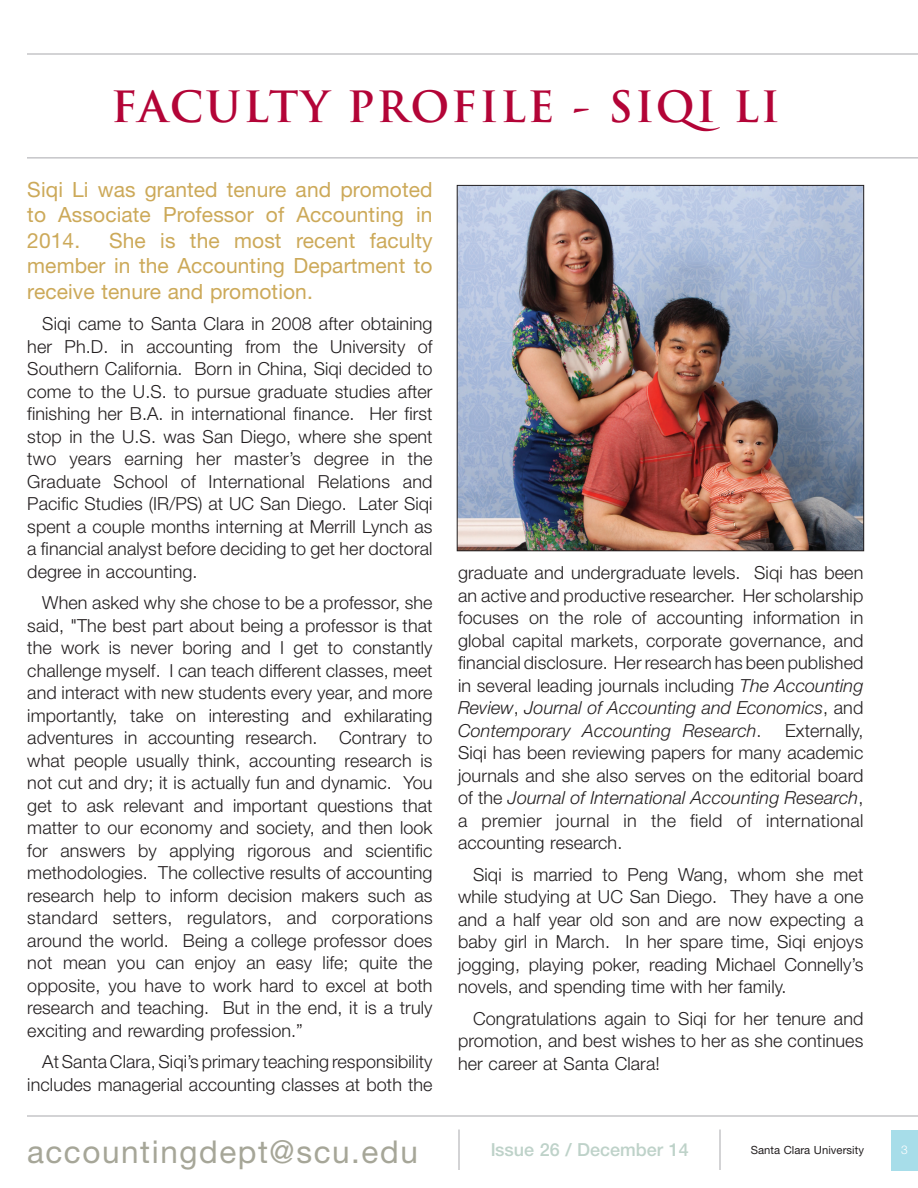
<style>
.page{position:relative;width:918px;height:1188px;background:#fff}
.page>*{position:absolute;margin:0;border:0;box-sizing:border-box;transform-origin:0 0}
.t1{font:700 42px "Trajan Pro";letter-spacing:.05em;color:#b30437}
.t2{font:31.5px "Helvetica Neue LT Std";letter-spacing:.05em;color:#a6a698}
.t3{font:21px/25.5px "Helvetica Neue LT Std";letter-spacing:.005em;color:#cca959;text-align:justify}
.t4{font:300 18px/22.5px "Helvetica Neue LT Std";letter-spacing:.005em;color:#231f20;text-align:justify}
.t5{font:500 18px "Helvetica Neue LT Std";color:#bed2c9}
.t6{font:300 12px "Helvetica Neue LT Std";color:#fff}
.t7{font:11.25px "Helvetica Neue LT Std";letter-spacing:.005em;color:#231f20}
.s1{font-style:italic}
</style>
<div class="page">
<hr style="left:27px;top:158px;width:891px;height:1px;background:#a8a9ad">
<img style="left:459px;top:187px;width:403px;height:362px">
<div style="left:457px;top:185px;width:407px;height:366px;border:1px solid #231f20"></div>
<hr style="left:27px;top:54px;width:891px;height:1px;background:#a8a9ad">
<hr style="left:27px;top:1116px;width:891px;height:1px;background:#a8a9ad">
<hr style="left:459px;top:1130px;width:1px;height:40px;background:#a8a9ad">
<hr style="left:720px;top:1130px;width:1px;height:40px;background:#a8a9ad">
<div style="left:891px;top:1130px;width:27px;height:40px;background:#a7dde9"></div>
<h1 class="t1" style="left:111px;top:80px;width:670px">FACULTY PROFILE - SIQI LI</h1>
<p class="t3" style="left:27px;top:176px;width:407px">Siqi Li was granted tenure and promoted to Associate Professor of Accounting in 2014.</p>
<p class="t3" style="left:27px;top:227px;width:407px;text-indent:82px">She is the most recent faculty member in the Accounting Department to receive tenure and promotion.</p>
<p class="t4" style="left:27px;top:312px;width:407px;text-indent:15px">Siqi came to Santa Clara in 2008 after obtaining her Ph.D. in accounting from the University of Southern California. Born in China, Siqi decided to come to the U.S. to pursue graduate studies after finishing her B.A. in international finance. Her first stop in the U.S. was San Diego, where she spent two years earning her master’s degree in the Graduate School of International Relations and Pacific Studies (IR/PS) at UC San Diego. Later Siqi spent a couple months interning at Merrill Lynch as a financial analyst before deciding to get her doctoral degree in accounting.</p>
<p class="t4" style="left:27px;top:591px;width:407px;text-indent:15px">When asked why she chose to be a professor, she said, "The best part about being a professor is that the work is never boring and I get to constantly challenge myself. I can teach different classes, meet and interact with new students every year, and more importantly, take on interesting and exhilarating adventures in accounting research. Contrary to what people usually think, accounting research is not cut and dry; it is actually fun and dynamic. You get to ask relevant and important questions that matter to our economy and society, and then look for answers by applying rigorous and scientific methodologies. The collective results of accounting research help to inform decision makers such as standard setters, regulators, and corporations around the world. Being a college professor does not mean you can enjoy an easy life; quite the opposite, you have to work hard to excel at both research and teaching. But in the end, it is a truly exciting and rewarding profession.”</p>
<p class="t4" style="left:27px;top:1050px;width:407px;text-align:right">At Santa Clara, Siqi’s primary teaching responsibility includes managerial accounting classes at both the</p>
<p class="t4" style="left:458px;top:561px;width:407px">graduate and undergraduate levels. Siqi has been an active and productive researcher. Her scholarship focuses on the role of accounting information in global capital markets, corporate governance, and financial disclosure. Her research has been published in several leading journals including <span class="s1">The Accounting Review</span>, <span class="s1">Journal of Accounting and Economics</span>, and <span class="s1">Contemporary Accounting Research</span>.</p>
<p class="t4" style="left:458px;top:719px;width:407px;text-indent:327px">Externally, Siqi has been reviewing papers for many academic journals and she also serves on the editorial board of the <span class="s1">Journal of International Accounting Research</span>, a premier journal in the field of international accounting research.</p>
<p class="t4" style="left:458px;top:863px;width:407px;text-indent:15px">Siqi is married to Peng Wang, whom she met while studying at UC San Diego. They have a one and a half year old son and are now expecting a baby girl in March. In her spare time, Siqi enjoys jogging, playing poker, reading Michael Connelly’s novels, and spending time with her family.</p>
<p class="t4" style="left:458px;top:1007px;width:407px;text-indent:15px">Congratulations again to Siqi for her tenure and promotion, and best wishes to her as she continues her career at Santa Clara!</p>
<h2 class="t2" style="left:27px;top:1133px;width:392px">accountingdept@scu.edu</h2>
<p class="t5" style="left:490px;top:1139px;width:200px">Issue 26 / December 14</p>
<p class="t7" style="left:751px;top:1143px;width:115px">Santa Clara University</p>
<p class="t6" style="left:901px;top:1142px;width:8px">3</p>
</div>
